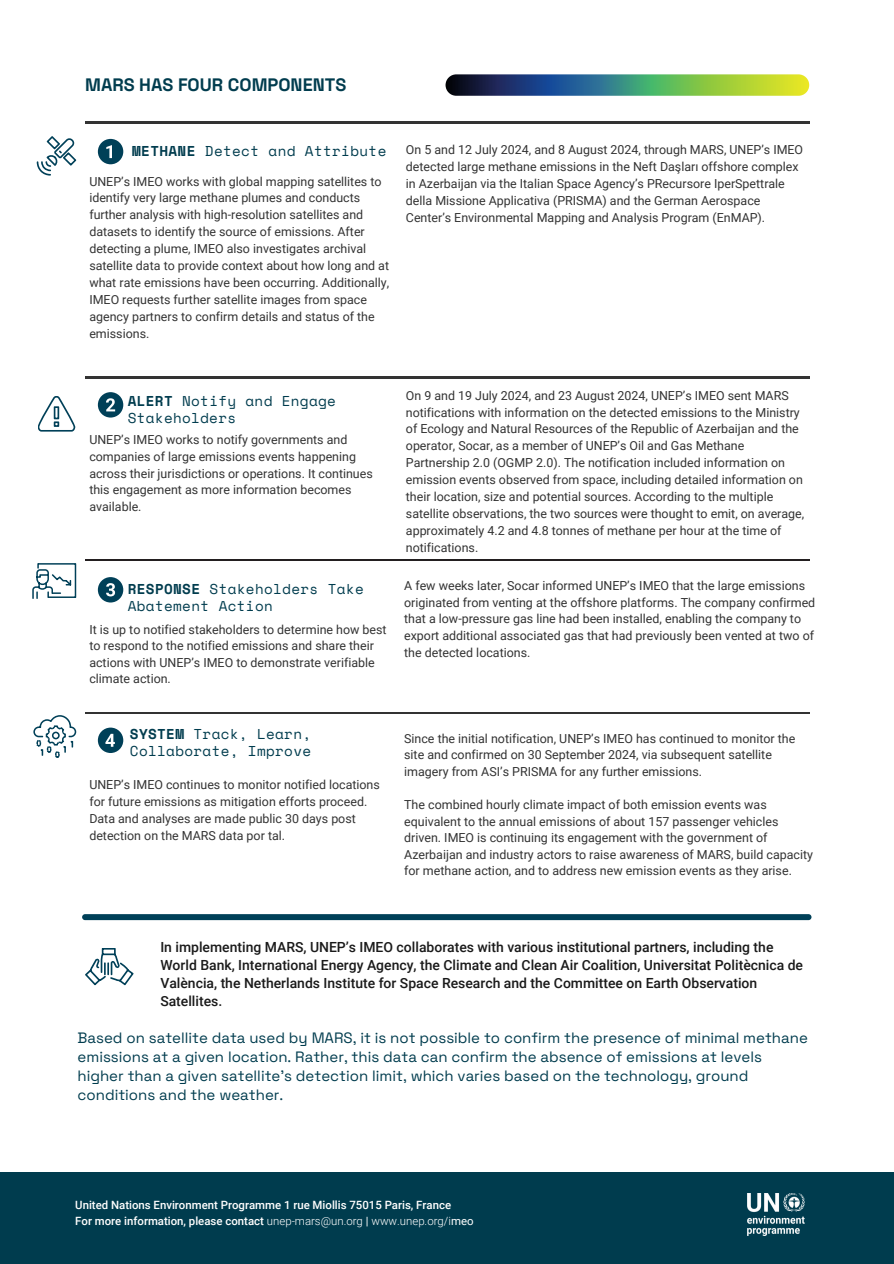
<style>
.page{position:relative;width:894px;height:1264px;background:#fff}
.page>*{position:absolute;margin:0;border:0;box-sizing:border-box;transform-origin:0 0}
.t1{font:700 18px "Space Grotesk";color:#003c4e}
.t2{font:15px/19.2px "Space Grotesk";color:#003c4e}
.t3{font:14.25px/16.8px "Space Mono";letter-spacing:.025em;color:#003c4e}
.t4{font:500 13.95px/18px "Roboto";color:#1a1a1a}
.t5{font:12.45px/16.8px "Roboto";color:#333}
.t6{font:500 11.4px "Roboto";color:#fff}
.s1{font-weight:700}
.s2{font-weight:300}
.s3{font-weight:400}
</style>
<div class="page">
<svg style="left:38px;top:396px;width:37px;height:35px"></svg>
<svg style="left:85px;top:948px;width:48px;height:37px"></svg>
<div style="left:82px;top:914px;width:729px;height:6px;background:#004058;border-radius:3px"></div>
<hr style="left:85px;top:122px;width:123px;height:1px;background:#333">
<hr style="left:208px;top:122px;width:223px;height:1px;background:#333">
<hr style="left:431px;top:122px;width:378px;height:1px;background:#333">
<div style="left:98px;top:139px;width:25px;height:25px;background:#004058;border-radius:50%"></div>
<svg style="left:106px;top:145px;width:6px;height:13px"></svg>
<svg style="left:37px;top:136px;width:39px;height:40px"></svg>
<hr style="left:85px;top:376px;width:123px;height:2px;background:#333">
<hr style="left:208px;top:376px;width:223px;height:2px;background:#333">
<hr style="left:431px;top:376px;width:378px;height:2px;background:#333">
<div style="left:98px;top:392px;width:25px;height:25px;background:#004058;border-radius:50%"></div>
<svg style="left:106px;top:398px;width:9px;height:13px"></svg>
<hr style="left:85px;top:559px;width:123px;height:2px;background:#231f20">
<hr style="left:208px;top:559px;width:223px;height:2px;background:#231f20">
<hr style="left:431px;top:559px;width:378px;height:2px;background:#231f20">
<div style="left:98px;top:577px;width:25px;height:25px;background:#004058;border-radius:50%"></div>
<svg style="left:106px;top:583px;width:9px;height:13px"></svg>
<svg style="left:32px;top:563px;width:44px;height:36px"></svg>
<hr style="left:85px;top:712px;width:123px;height:1px;background:#333">
<hr style="left:208px;top:712px;width:223px;height:1px;background:#333">
<hr style="left:431px;top:712px;width:378px;height:1px;background:#333">
<div style="left:98px;top:727px;width:25px;height:26px;background:#004058;border-radius:50%"></div>
<svg style="left:105px;top:733px;width:10px;height:13px"></svg>
<svg style="left:33px;top:715px;width:43px;height:37px"></svg>
<svg style="left:445px;top:74px;width:364px;height:22px;background:#5c8b60"></svg>
<div style="left:0;top:1172px;width:893px;height:91px;background:#003c4e"></div>
<img style="left:747px;top:1193px;width:57px;height:41px">
<p class="t1" style="left:85px;top:73px;width:262px">MARS HAS FOUR COMPONENTS</p>
<p class="t3" style="left:132px;top:142px;width:256px"><span class="s1">METHANE</span> Detect and Attribute</p>
<h3 class="t5" style="left:89px;top:173px;width:301px">UNEP’s IMEO works with global mapping satellites to identify very large methane plumes and conducts further analysis with high-resolution satellites and datasets to identify the source of emissions. After detecting a plume, IMEO also investigates archival satellite data to provide context about how long and at what rate emissions have been occurring. Additionally, IMEO requests further satellite images from space agency partners to confirm details and status of the emissions.</h3>
<p class="t5" style="left:406px;top:141px;width:398px">On 5 and 12 July 2024, and 8 August 2024, through MARS, UNEP’s IMEO detected large methane emissions in the Neft Daşları offshore complex in Azerbaijan via the Italian Space Agency’s PRecursore IperSpettrale della Missione Applicativa (PRISMA) and the German Aerospace Center’s Environmental Mapping and Analysis Program (EnMAP).</p>
<h3 class="t3" style="left:128px;top:392px;width:209px"><span class="s1">ALERT</span> Notify and Engage<br>Stakeholders</h3>
<p class="t5" style="left:89px;top:431px;width:285px">UNEP’s IMEO works to notify governments and companies of large emissions events happening across their jurisdictions or operations. It continues this engagement as more information becomes available.</p>
<p class="t3" style="left:128px;top:580px;width:237px"><span class="s1">RESPONSE</span> Stakeholders Take<br>Abatement Action</p>
<p class="t5" style="left:89px;top:621px;width:299px">It is up to notified stakeholders to determine how best to respond to the notified emissions and share their actions with UNEP’s IMEO to demonstrate verifiable climate action.</p>
<p class="t5" style="left:406px;top:387px;width:400px">On 9 and 19 July 2024, and 23 August 2024, UNEP’s IMEO sent MARS notifications with information on the detected emissions to the Ministry of Ecology and Natural Resources of the Republic of Azerbaijan and the operator, Socar, as a member of UNEP’s Oil and Gas Methane Partnership 2.0 (OGMP 2.0). The notification included information on emission events observed from space, including detailed information on their location, size and potential sources. According to the multiple satellite observations, the two sources were thought to emit, on average, approximately 4.2 and 4.8 tonnes of methane per hour at the time of notifications.</p>
<p class="t5" style="left:404px;top:577px;width:412px">A few weeks later, Socar informed UNEP’s IMEO that the large emissions originated from venting at the offshore platforms. The company confirmed that a low-pressure gas line had been installed, enabling the company to export additional associated gas that had previously been vented at two of the detected locations.</p>
<h3 class="t3" style="left:130px;top:725px;width:183px"><span class="s1">SYSTEM</span> Track, Learn,<br>Collaborate, Improve</h3>
<p class="t5" style="left:89px;top:776px;width:292px">UNEP’s IMEO continues to monitor notified locations for future emissions as mitigation efforts proceed.<br>Data and analyses are made public 30 days post detection on the MARS data por tal.</p>
<h3 class="t5" style="left:404px;top:730px;width:392px">Since the initial notification, UNEP’s IMEO has continued to monitor the site and confirmed on 30 September 2024, via subsequent satellite imagery from ASI’s PRISMA for any further emissions.</h3>
<p class="t5" style="left:404px;top:796px;width:410px">The combined hourly climate impact of both emission events was equivalent to the annual emissions of about 157 passenger vehicles driven. IMEO is continuing its engagement with the government of Azerbaijan and industry actors to raise awareness of MARS, build capacity for methane action, and to address new emission events as they arise.</p>
<p class="t4" style="left:160px;top:938px;width:644px">In implementing MARS, UNEP’s IMEO collaborates with various institutional partners, including the World Bank, International Energy Agency, the Climate and Clean Air Coalition, Universitat Politècnica de València, the Netherlands Institute for Space Research and the Committee on Earth Observation Satellites.</p>
<h2 class="t2" style="left:78px;top:1028px;width:731px">Based on satellite data used by MARS, it is not possible to confirm the presence of minimal methane emissions at a given location. Rather, this data can confirm the absence of emissions at levels higher than a given satellite’s detection limit, which varies based on the technology, ground conditions and the weather.</h2>
<h3 class="t6" style="left:75px;top:1198px;width:377px">United Nations Environment Programme 1 rue Miollis 75015 Paris, France</h3>
<p class="t6" style="left:75px;top:1214px;width:399px">For more information, please contact <span class="s2">unep-mars@un.org</span> <span class="s3">|</span> <span class="s2">www.unep.org/i</span><span class="s3">meo</span></p>
</div>
